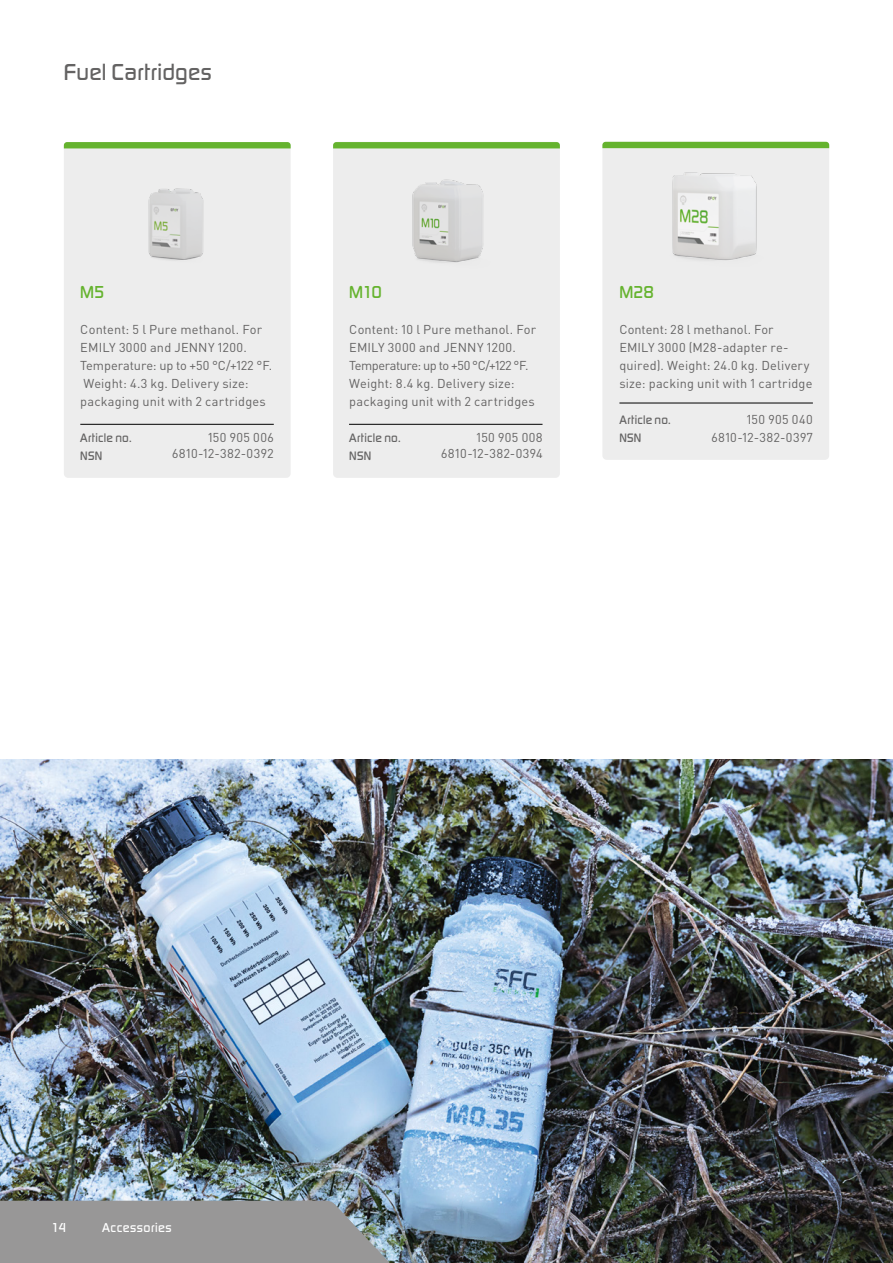
<style>
.page{position:relative;width:893px;height:1263px;background:#fff}
.page>*{position:absolute;margin:0;border:0;box-sizing:border-box;transform-origin:0 0}
.t1{font:500 24px "Digital Sans EF";letter-spacing:.02em;color:#646363}
.t2{font:500 18px "Digital Sans EF";letter-spacing:-.01em;color:#65b32e}
.t3{font:500 13.5px "Digital Sans EF";letter-spacing:.04em;color:#fff}
.t4{font:12.75px/18px "DINOT";letter-spacing:.015em;color:#646363}
.t5{font:12.75px "DINOT";letter-spacing:.035em;color:#646363}
.t6{font:500 12.75px "Digital Sans EF";letter-spacing:.025em;color:#646363}
</style>
<div class="page">
<div style="left:64px;top:142px;width:227px;height:336px;background:#ededed;border-radius:4px"></div>
<svg style="left:64px;top:142px;width:227px;height:6px"></svg>
<div style="left:333px;top:142px;width:227px;height:336px;background:#ededed;border-radius:4px"></div>
<svg style="left:333px;top:142px;width:227px;height:6px"></svg>
<div style="left:602px;top:142px;width:227px;height:318px;background:#ededed;border-radius:4px"></div>
<svg style="left:602px;top:142px;width:227px;height:6px"></svg>
<img style="left:672px;top:172px;width:85px;height:88px">
<img style="left:148px;top:188px;width:56px;height:72px">
<img style="left:412px;top:179px;width:72px;height:84px">
<hr style="left:80px;top:424px;width:194px;height:1px;background:#000">
<hr style="left:349px;top:424px;width:193px;height:1px;background:#000">
<hr style="left:619px;top:403px;width:194px;height:1px;background:#000">
<img style="left:0;top:760px;width:893px;height:503px">
<svg style="left:0;top:1201px;width:399px;height:62px"></svg>
<h1 class="t1" style="left:64px;top:58px;width:149px">Fuel Cartridges</h1>
<h2 class="t2" style="left:80px;top:281px;width:26px">M5</h2>
<p class="t4" style="left:80px;top:319px;width:193px">Content: 5 l Pure methanol. For<br>EMILY 3000 and JENNY 1200.<br>Temperature: up to +50 °C/+122 °F.<br>Weight: 4.3 kg. Delivery size: packaging unit with 2 cartridges</p>
<p class="t6" style="left:80px;top:430px;width:53px">Article no.</p>
<p class="t5" style="left:208px;top:427px;width:67px">150 905 006</p>
<p class="t6" style="left:80px;top:448px;width:24px">NSN</p>
<p class="t5" style="left:172px;top:444px;width:103px">6810-12-382-0392</p>
<h2 class="t2" style="left:349px;top:281px;width:34px">M10</h2>
<p class="t4" style="left:349px;top:319px;width:188px">Content: 10 l Pure methanol. For<br>EMILY 3000 and JENNY 1200.<br>Temperature: up to +50 °C/+122 °F.<br>Weight: 8.4 kg. Delivery size: packaging unit with 2 cartridges</p>
<p class="t6" style="left:349px;top:430px;width:53px">Article no.</p>
<p class="t4" style="left:476px;top:427px;width:68px">150 905 008</p>
<p class="t6" style="left:349px;top:448px;width:24px">NSN</p>
<p class="t5" style="left:441px;top:444px;width:103px">6810-12-382-0394</p>
<h2 class="t2" style="left:619px;top:281px;width:36px">M28</h2>
<p class="t4" style="left:619px;top:319px;width:195px">Content: 28 l methanol. For<br>EMILY 3000 (M28-adapter re&shy;quired). Weight: 24.0 kg. Delivery size: packing unit with 1 cartridge</p>
<p class="t6" style="left:619px;top:412px;width:53px">Article no.</p>
<p class="t5" style="left:747px;top:409px;width:68px">150 905 040</p>
<p class="t6" style="left:619px;top:430px;width:24px">NSN</p>
<p class="t5" style="left:711px;top:427px;width:103px">6810-12-382-0397</p>
<p class="t3" style="left:51px;top:1219px;width:17px">14</p>
<p class="t3" style="left:102px;top:1219px;width:71px">Accessories</p>
</div>
